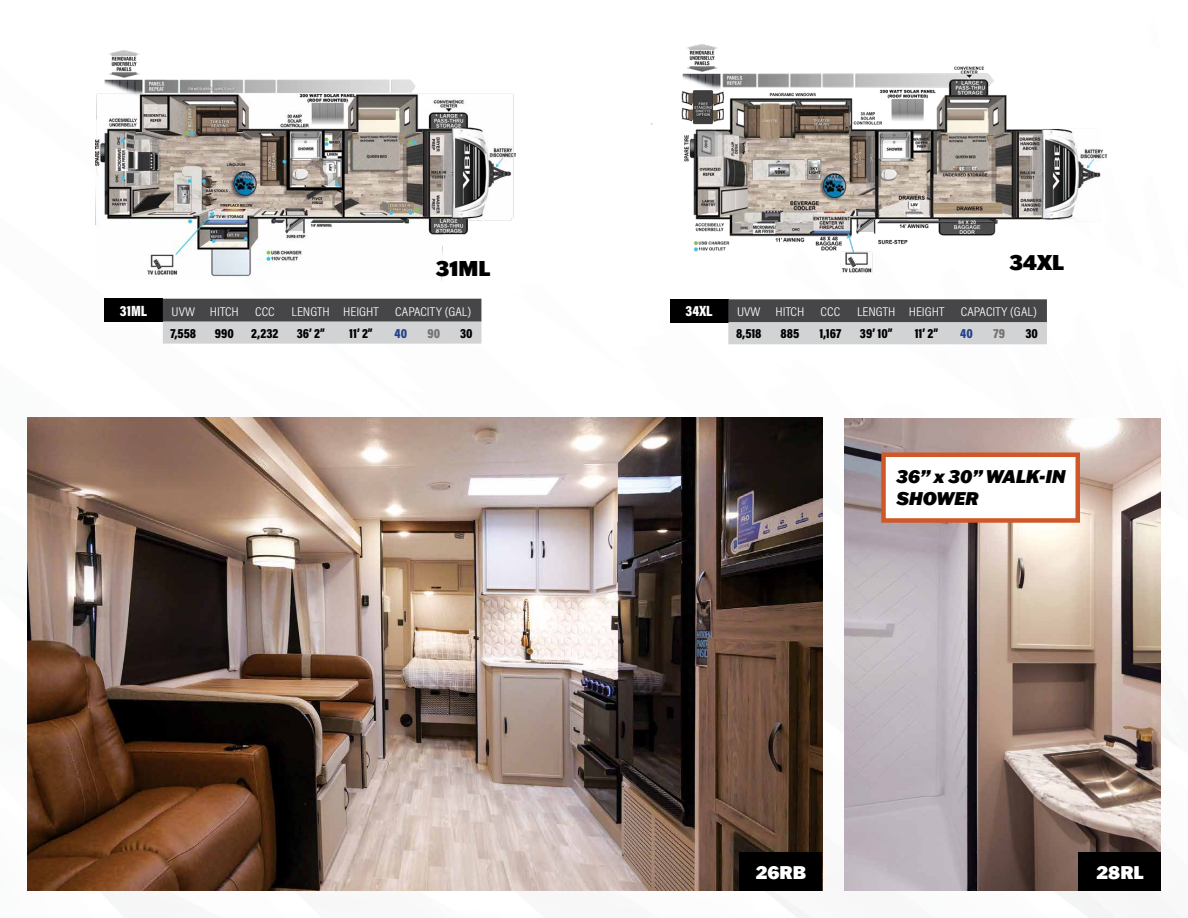
<style>
.page{position:relative;width:1188px;height:918px;background:#fff}
.page>*{position:absolute;margin:0;border:0;box-sizing:border-box;transform-origin:0 0}
.t1{font:900 21px "Franklin Gothic ATF";color:#000}
.t2{font:italic 900 18px/21.6px "Franklin Gothic ATF";color:#000}
.t3{font:900 18px "Franklin Gothic ATF";color:#fff}
.t4{font:15px "Acumin Variable Concept";color:#fff}
.t5{font:13.5px "Acumin Variable Concept";color:#000}
.t6{font:13.5px "Acumin Variable Concept";color:#25408f}
.t7{font:13.5px "Acumin Variable Concept";color:#75716f}
.t8{font:12.75px "Acumin Variable Concept";color:#fff;scale:1.15 1}
</style>
<div class="page">
<img style="left:96px;top:51px;width:420px;height:229px">
<img style="left:651px;top:44px;width:456px;height:228px">
<div style="left:105px;top:299px;width:58px;height:23px;background:#000"></div>
<svg style="left:163px;top:299px;width:318px;height:45px;background:#8c8c8e"></svg>
<div style="left:670px;top:299px;width:58px;height:23px;background:#000"></div>
<svg style="left:728px;top:299px;width:319px;height:45px;background:#8b8b8d"></svg>
<img style="left:27px;top:418px;width:796px;height:473px">
<div style="left:740px;top:853px;width:82px;height:38px;background:#000"></div>
<img style="left:844px;top:419px;width:316px;height:471px">
<div style="left:1079px;top:853px;width:82px;height:38px;background:#000"></div>
<div style="left:881px;top:453px;width:199px;height:70px;background:#fff;border:4px solid #d05727"></div>
<h1 class="t1" style="left:436px;top:254px;width:56px">31ML</h1>
<h1 class="t1" style="left:1010px;top:248px;width:56px">34XL</h1>
<p class="t4" style="left:120px;top:300px;width:29px">31ML</p>
<p class="t8" style="left:172px;top:303px;width:60px">UVW HITCH</p>
<p class="t8" style="left:255px;top:303px;width:19px">CCC</p>
<p class="t8" style="left:292px;top:303px;width:77px">LENGTH HEIGHT</p>
<p class="t8" style="left:395px;top:303px;width:68px">CAPACITY (GAL)</p>
<p class="t5" style="left:170px;top:324px;width:27px">7,558</p>
<p class="t5" style="left:215px;top:324px;width:21px">990</p>
<p class="t5" style="left:251px;top:324px;width:29px">2,232</p>
<p class="t5" style="left:297px;top:324px;width:30px">36’ 2”</p>
<p class="t5" style="left:349px;top:324px;width:25px">11’ 2”</p>
<p class="t6" style="left:395px;top:324px;width:14px">40</p>
<p class="t7" style="left:428px;top:324px;width:14px">90</p>
<p class="t5" style="left:460px;top:324px;width:14px">30</p>
<p class="t4" style="left:686px;top:301px;width:29px">34XL</p>
<p class="t8" style="left:737px;top:303px;width:60px">UVW HITCH</p>
<p class="t8" style="left:821px;top:303px;width:19px">CCC</p>
<p class="t8" style="left:857px;top:303px;width:77px">LENGTH HEIGHT</p>
<p class="t8" style="left:961px;top:303px;width:68px">CAPACITY (GAL)</p>
<p class="t5" style="left:736px;top:324px;width:27px">8,518</p>
<p class="t5" style="left:781px;top:324px;width:20px">885</p>
<p class="t5" style="left:819px;top:324px;width:23px">1,167</p>
<p class="t5" style="left:860px;top:324px;width:34px">39’ 10”</p>
<p class="t5" style="left:915px;top:324px;width:25px">11’ 2”</p>
<p class="t6" style="left:960px;top:324px;width:14px">40</p>
<p class="t7" style="left:994px;top:324px;width:13px">79</p>
<p class="t5" style="left:1026px;top:324px;width:14px">30</p>
<h2 class="t2" style="left:896px;top:465px;width:171px">36” x 30” WALK-IN<br>SHOWER</h2>
<h2 class="t3" style="left:756px;top:860px;width:52px">26RB</h2>
<h2 class="t3" style="left:1097px;top:860px;width:49px">28RL</h2>
</div>
